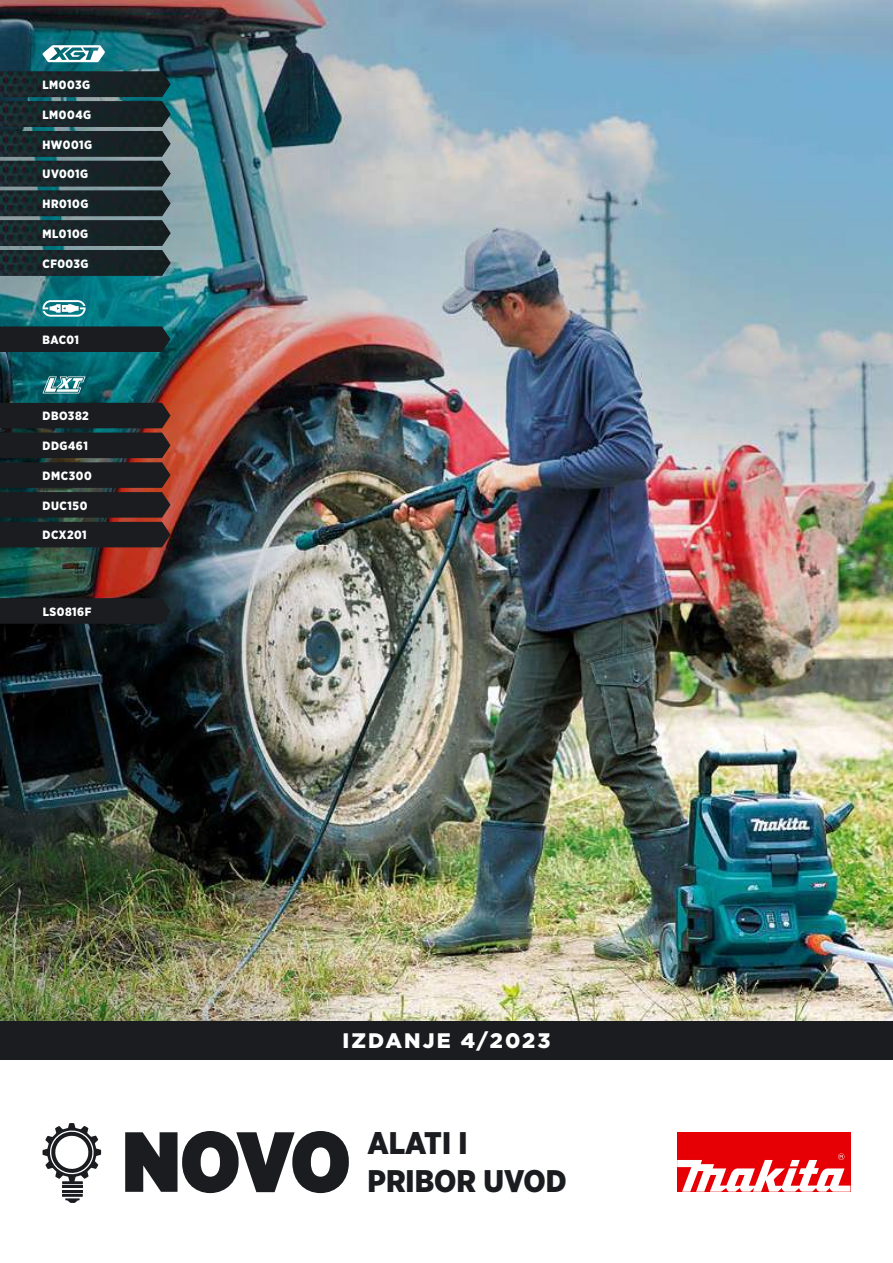
<style>
.page{position:relative;width:893px;height:1263px;background:#fff}
.page>*{position:absolute;margin:0;border:0;box-sizing:border-box;transform-origin:0 0}
.t1{font:900 85.05px "Gotham Narrow";color:#1b1c20}
.t2{font:900 31.35px/37.5px "Gotham Narrow";color:#1b1c20}
.t3{font:900 21px "Gotham";letter-spacing:.1em;color:#fff}
.t4{font:900 12px "Gotham Narrow";letter-spacing:.04em;color:#fff}
</style>
<div class="page">
<img style="left:402px;top:0;width:491px;height:1022px">
<img style="left:0;top:0;width:402px;height:1022px">
<div style="left:0;top:1022px;width:893px;height:38px;background:#1b1c20"></div>
<svg style="left:0;top:72px;width:171px;height:178px;background:#243539"></svg>
<img style="left:0;top:250px;width:171px;height:26px">
<svg style="left:43px;top:45px;width:62px;height:17px"></svg>
<svg style="left:0;top:403px;width:171px;height:144px;background:#232123"></svg>
<svg style="left:43px;top:376px;width:43px;height:17px"></svg>
<div style="left:0;top:598px;width:171px;height:26px;background:#1b1c20"></div>
<div style="left:0;top:326px;width:171px;height:26px;background:#1b1c20"></div>
<svg style="left:43px;top:300px;width:43px;height:17px"></svg>
<hr style="left:62px;top:1190px;width:21px;height:2px;background:#1b1c20">
<svg style="left:62px;top:1194px;width:21px;height:9px"></svg>
<svg style="left:43px;top:1123px;width:58px;height:61px"></svg>
<hr style="left:62px;top:1185px;width:21px;height:3px;background:#1b1c20">
<div style="left:677px;top:1132px;width:173px;height:60px;background:#e60005"></div>
<svg style="left:677px;top:1153px;width:173px;height:39px"></svg>
<p class="t4" style="left:43px;top:77px;width:49px">LM003G</p>
<p class="t4" style="left:43px;top:107px;width:50px">LM004G</p>
<p class="t4" style="left:43px;top:136px;width:51px">HW001G</p>
<p class="t4" style="left:43px;top:166px;width:47px">UV001G</p>
<p class="t4" style="left:43px;top:196px;width:47px">HR010G</p>
<p class="t4" style="left:43px;top:226px;width:47px">ML010G</p>
<p class="t4" style="left:43px;top:256px;width:47px">CF003G</p>
<p class="t4" style="left:43px;top:332px;width:38px">BAC01</p>
<p class="t4" style="left:43px;top:408px;width:48px">DBO382</p>
<p class="t4" style="left:43px;top:438px;width:47px">DDG461</p>
<p class="t4" style="left:43px;top:468px;width:51px">DMC300</p>
<p class="t4" style="left:43px;top:497px;width:46px">DUC150</p>
<p class="t4" style="left:43px;top:527px;width:46px">DCX201</p>
<p class="t4" style="left:43px;top:604px;width:50px">LS0816F</p>
<h3 class="t3" style="left:342px;top:1026px;width:209px">IZDANJE 4/2023</h3>
<h1 class="t1" style="left:122px;top:1104px;width:230px">NOVO</h1>
<h2 class="t2" style="left:368px;top:1124px;width:201px">ALATI I<br>PRIBOR UVOD</h2>
</div>
